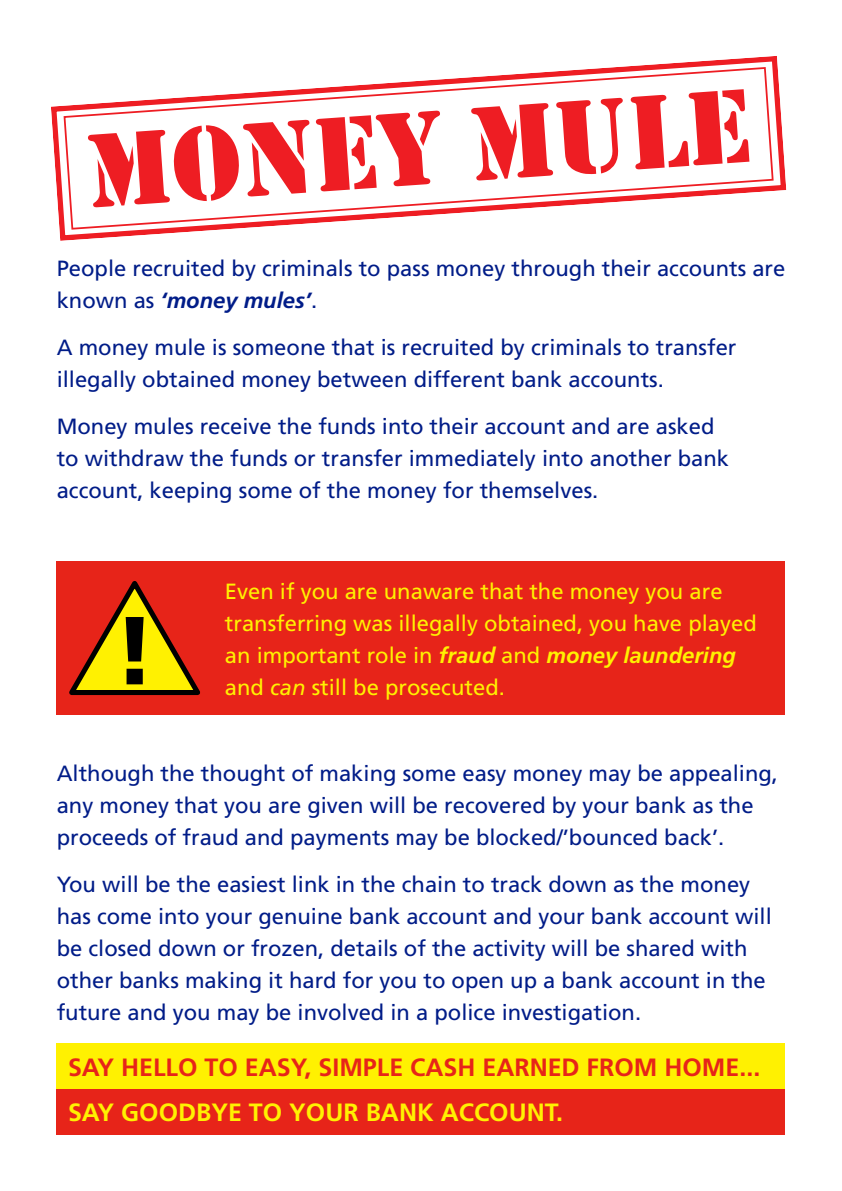
<style>
.page{position:relative;width:842px;height:1191px;background:#fff}
.page>*{position:absolute;margin:0;border:0;box-sizing:border-box;transform-origin:0 0}
.t1{font:700 25px "Frutiger";color:#e72419}
.t2{font:700 25px "Frutiger";color:#fff101}
.t3{font:22px/32px "Frutiger";color:#001c88}
.t4{font:22px/32px "Frutiger";color:#fff101}
.s1{font-weight:700;font-style:italic}
.s2{font-style:italic}
</style>
<div class="page">
<div style="left:57px;top:561px;width:728px;height:153px;background:#e72419"></div>
<svg style="left:51px;top:56px;width:735px;height:185px"></svg>
<svg style="left:63px;top:66px;width:711px;height:165px"></svg>
<svg style="left:69px;top:581px;width:131px;height:114px"></svg>
<div style="left:57px;top:1043px;width:728px;height:46px;background:#fff101"></div>
<div style="left:57px;top:1089px;width:728px;height:45px;background:#e72419"></div>
<p class="t3" style="left:57px;top:252px;width:730px">People recruited by criminals to pass money through their accounts are known as <span class="s1">‘money mules’</span>.</p>
<p class="t3" style="left:57px;top:331px;width:681px">A money mule is someone that is recruited by criminals to transfer illegally obtained money between different bank accounts.</p>
<p class="t3" style="left:57px;top:410px;width:674px">Money mules receive the funds into their account and are asked to withdraw the funds or transfer immediately into another bank account, keeping some of the money for themselves.</p>
<p class="t4" style="left:225px;top:574px;width:533px">Even if you are unaware that the money you are transferring was illegally obtained, you have played an important role in <span class="s1">fraud</span> and <span class="s1">money laundering </span>and <span class="s2">can</span> still be prosecuted.</p>
<p class="t3" style="left:57px;top:757px;width:723px">Although the thought of making some easy money may be appealing, any money that you are given will be recovered by your bank as the proceeds of fraud and payments may be blocked/’bounced back’.</p>
<p class="t3" style="left:57px;top:868px;width:717px">You will be the easiest link in the chain to track down as the money has come into your genuine bank account and your bank account will be closed down or frozen, details of the activity will be shared with other banks making it hard for you to open up a bank account in the future and you may be involved in a police investigation.</p>
<p class="t1" style="left:68px;top:1052px;width:694px">SAY HELLO TO EASY, SIMPLE CASH EARNED FROM HOME...</p>
<p class="t2" style="left:68px;top:1098px;width:496px">SAY GOODBYE TO YOUR BANK ACCOUNT.</p>
</div>
